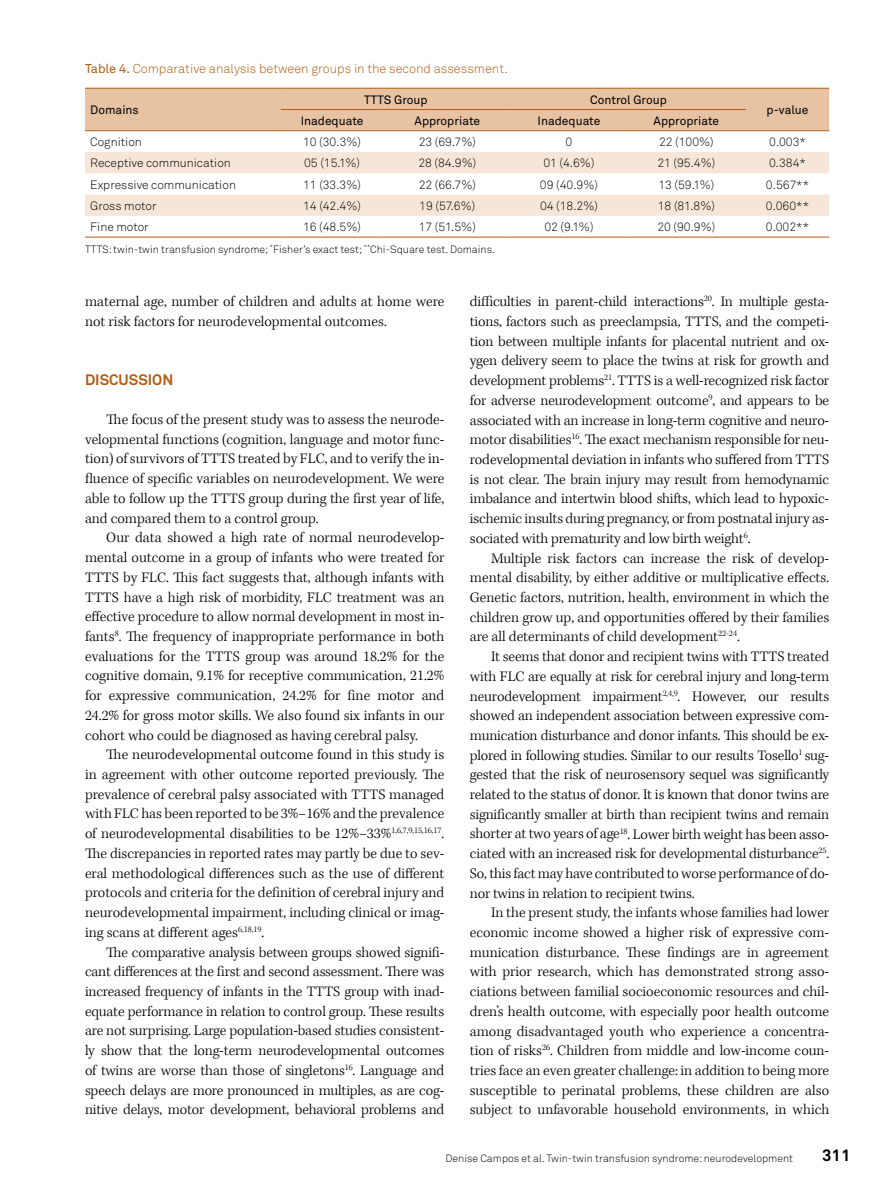
<style>
.page{position:relative;width:893px;height:1191px;background:#fff}
.page>*{position:absolute;margin:0;border:0;box-sizing:border-box;transform-origin:0 0}
.t1{font:700 16.5px "Akkurat Pro";color:#000}
.t2{font:300 15px/19.6px "Kepler Std";color:#000;text-align:justify}
.t3{font:700 15px "Akkurat Pro";color:#b15c12}
.t4{font:12.75px "Akkurat Light Pro";color:#b15c12}
.t5{font:12px "Akkurat Light Pro";color:#000}
.t6{font:12px "Akkurat Pro";color:#000}
.t7{font:10.5px "Akkurat Light Pro";color:#000}
.s1{font-family:"Akkurat Pro"}
</style>
<div class="page">
<div style="left:85px;top:89px;width:744px;height:41px;background:#e7c2a3"></div>
<svg style="left:85px;top:131px;width:744px;height:106px"></svg>
<svg style="left:85px;top:152px;width:744px;height:64px;fill:#f5e6d8"></svg>
<hr style="left:85px;top:130px;width:196px;height:1px;background:#b15c12">
<hr style="left:746px;top:130px;width:83px;height:1px;background:#b15c12">
<hr style="left:281px;top:109px;width:103px;height:1px;background:#b15c12">
<hr style="left:384px;top:109px;width:127px;height:1px;background:#b15c12">
<hr style="left:511px;top:109px;width:116px;height:1px;background:#b15c12">
<hr style="left:627px;top:109px;width:119px;height:1px;background:#b15c12">
<hr style="left:281px;top:130px;width:103px;height:1px;background:#b15c12">
<hr style="left:384px;top:130px;width:127px;height:1px;background:#b15c12">
<hr style="left:511px;top:130px;width:116px;height:1px;background:#b15c12">
<hr style="left:627px;top:130px;width:119px;height:1px;background:#b15c12">
<hr style="left:85px;top:88px;width:196px;height:1px;background:#b15c12">
<hr style="left:281px;top:88px;width:103px;height:1px;background:#b15c12">
<hr style="left:384px;top:88px;width:127px;height:1px;background:#b15c12">
<hr style="left:511px;top:88px;width:116px;height:1px;background:#b15c12">
<hr style="left:627px;top:88px;width:119px;height:1px;background:#b15c12">
<hr style="left:746px;top:88px;width:83px;height:1px;background:#b15c12">
<hr style="left:85px;top:237px;width:196px;height:1px;background:#b15c12">
<hr style="left:281px;top:237px;width:103px;height:1px;background:#b15c12">
<hr style="left:384px;top:237px;width:127px;height:1px;background:#b15c12">
<hr style="left:511px;top:237px;width:116px;height:1px;background:#b15c12">
<hr style="left:627px;top:237px;width:119px;height:1px;background:#b15c12">
<hr style="left:746px;top:237px;width:83px;height:1px;background:#b15c12">
<p class="t4" style="left:85px;top:61px;width:424px"><span class="s1">Table 4.</span> Comparative analysis between groups in the second assessment.</p>
<p class="t6" style="left:90px;top:103px;width:50px">Domains</p>
<p class="t6" style="left:364px;top:92px;width:65px">TTTS Group</p>
<p class="t6" style="left:590px;top:92px;width:78px">Control Group</p>
<p class="t6" style="left:301px;top:114px;width:64px">Inadequate</p>
<p class="t6" style="left:415px;top:114px;width:67px">Appropriate</p>
<p class="t6" style="left:538px;top:114px;width:64px">Inadequate</p>
<p class="t6" style="left:654px;top:114px;width:67px">Appropriate</p>
<p class="t6" style="left:767px;top:103px;width:43px">p-value</p>
<p class="t5" style="left:90px;top:135px;width:53px">Cognition</p>
<p class="t5" style="left:303px;top:135px;width:59px">10 (30.3%)</p>
<p class="t5" style="left:419px;top:135px;width:59px">23 (69.7%)</p>
<p class="t5" style="left:566px;top:135px;width:8px">0</p>
<p class="t5" style="left:659px;top:135px;width:56px">22 (100%)</p>
<p class="t5" style="left:769px;top:135px;width:38px">0.003*</p>
<p class="t5" style="left:90px;top:156px;width:142px">Receptive communication</p>
<p class="t5" style="left:304px;top:156px;width:57px">05 (15.1%)</p>
<p class="t5" style="left:418px;top:156px;width:59px">28 (84.9%)</p>
<p class="t5" style="left:543px;top:156px;width:53px">01 (4.6%)</p>
<p class="t5" style="left:657px;top:156px;width:59px">21 (95.4%)</p>
<p class="t5" style="left:769px;top:156px;width:38px">0.384*</p>
<p class="t5" style="left:90px;top:177px;width:147px">Expressive communication</p>
<p class="t5" style="left:303px;top:177px;width:59px">11 (33.3%)</p>
<p class="t5" style="left:419px;top:177px;width:59px">22 (66.7%)</p>
<p class="t5" style="left:540px;top:177px;width:59px">09 (40.9%)</p>
<p class="t5" style="left:658px;top:177px;width:57px">13 (59.1%)</p>
<p class="t5" style="left:766px;top:177px;width:45px">0.567**</p>
<p class="t5" style="left:90px;top:199px;width:68px">Gross motor</p>
<p class="t5" style="left:303px;top:199px;width:59px">14 (42.4%)</p>
<p class="t5" style="left:419px;top:199px;width:58px">19 (57.6%)</p>
<p class="t5" style="left:540px;top:199px;width:59px">04 (18.2%)</p>
<p class="t5" style="left:658px;top:199px;width:59px">18 (81.8%)</p>
<p class="t5" style="left:766px;top:199px;width:45px">0.060**</p>
<p class="t5" style="left:90px;top:220px;width:60px">Fine motor</p>
<p class="t5" style="left:303px;top:220px;width:59px">16 (48.5%)</p>
<p class="t5" style="left:419px;top:220px;width:59px">17 (51.5%)</p>
<p class="t5" style="left:544px;top:220px;width:51px">02 (9.1%)</p>
<p class="t5" style="left:657px;top:220px;width:59px">20 (90.9%)</p>
<p class="t5" style="left:766px;top:220px;width:45px">0.002**</p>
<p class="t7" style="left:85px;top:243px;width:411px">TTTS: twin-twin transfusion syndrome; <sup>*</sup>Fisher’s exact test; <sup>**</sup>Chi-Square test. Domains.</p>
<p class="t2" style="left:85px;top:292px;width:361px">maternal age, number of children and adults at home were not risk factors for neurodevelopmental outcomes.</p>
<p class="t3" style="left:85px;top:370px;width:90px">DISCUSSION</p>
<p class="t2" style="left:85px;top:410px;width:361px;text-indent:21px">The focus of the present study was to assess the neurode&shy;velopmental functions (cognition, language and motor func&shy;tion) of survivors of TTTS treated by FLC, and to verify the in&shy;fluence of specific variables on neurodevelopment. We were able to follow up the TTTS group during the first year of life, and compared them to a control group.</p>
<p class="t2" style="left:85px;top:528px;width:361px;text-indent:21px">Our data showed a high rate of normal neurodevelop&shy;mental outcome in a group of infants who were treated for TTTS by FLC. This fact suggests that, although infants with TTTS have a high risk of morbidity, FLC treatment was an effective procedure to allow normal development in most in&shy;fants<sup>8</sup>. The frequency of inappropriate performance in both evaluations for the TTTS group was around 18.2% for the cognitive domain, 9.1% for receptive communication, 21.2% for expressive communication, 24.2% for fine motor and 24.2% for gross motor skills. We also found six infants in our cohort who could be diagnosed as having cerebral palsy.</p>
<p class="t2" style="left:85px;top:745px;width:361px;text-indent:21px">The neurodevelopmental outcome found in this study is in agreement with other outcome reported previously. The prevalence of cerebral palsy associated with TTTS managed with FLC has been reported to be 3%–16% and the prevalence of neurodevelopmental disabilities to be 12%–33%<sup>1,6,7,9,15,16,17</sup>.<br>The discrepancies in reported rates may partly be due to sev&shy;eral methodological differences such as the use of different protocols and criteria for the definition of cerebral injury and neurodevelopmental impairment, including clinical or imag&shy;ing scans at different ages<sup>6,18,19</sup>.</p>
<p class="t2" style="left:85px;top:942px;width:361px;text-indent:21px">The comparative analysis between groups showed signifi&shy;cant differences at the first and second assessment. There was increased frequency of infants in the TTTS group with inad&shy;equate performance in relation to control group. These results are not surprising. Large population-based studies consistent&shy;ly show that the long-term neurodevelopmental outcomes of twins are worse than those of singletons<sup>16</sup>. Language and speech delays are more pronounced in multiples, as are cog&shy;nitive delays, motor development, behavioral problems and</p>
<p class="t2" style="left:470px;top:292px;width:361px">difficulties in parent-child interactions<sup>20</sup>. In multiple gesta&shy;tions, factors such as preeclampsia, TTTS, and the competi&shy;tion between multiple infants for placental nutrient and ox&shy;ygen delivery seem to place the twins at risk for growth and development problems<sup>21</sup>. TTTS is a well-recognized risk factor for adverse neurodevelopment outcome<sup>9</sup>, and appears to be associated with an increase in long-term cognitive and neuro&shy;motor disabilities<sup>16</sup>. The exact mechanism responsible for neu&shy;rodevelopmental deviation in infants who suffered from TTTS is not clear. The brain injury may result from hemodynamic imbalance and intertwin blood shifts, which lead to hypoxic&shy;ischemic insults during pregnancy, or from postnatal injury as&shy;sociated with prematurity and low birth weight<sup>6</sup>.</p>
<p class="t2" style="left:470px;top:548px;width:361px;text-indent:21px">Multiple risk factors can increase the risk of develop&shy;mental disability, by either additive or multiplicative effects.<br>Genetic factors, nutrition, health, environment in which the children grow up, and opportunities offered by their families are all determinants of child development<sup>22-24</sup>.</p>
<p class="t2" style="left:470px;top:647px;width:361px;text-indent:21px">It seems that donor and recipient twins with TTTS treated with FLC are equally at risk for cerebral injury and long-term neurodevelopment impairment<sup>2,4,9</sup>. However, our results showed an independent association between expressive com&shy;munication disturbance and donor infants. This should be ex&shy;plored in following studies. Similar to our results Tosello<sup>1</sup> sug&shy;gested that the risk of neurosensory sequel was significantly related to the status of donor. It is known that donor twins are significantly smaller at birth than recipient twins and remain shorter at two years of age<sup>18</sup>. Lower birth weight has been asso&shy;ciated with an increased risk for developmental disturbance<sup>25</sup>.<br>So, this fact may have contributed to worse performance of do&shy;nor twins in relation to recipient twins.</p>
<p class="t2" style="left:470px;top:903px;width:361px;text-indent:21px">In the present study, the infants whose families had lower economic income showed a higher risk of expressive com&shy;munication disturbance. These findings are in agreement with prior research, which has demonstrated strong asso&shy;ciations between familial socioeconomic resources and chil&shy;dren’s health outcome, with especially poor health outcome among disadvantaged youth who experience a concentra&shy;tion of risks<sup>26</sup>. Children from middle and low-income coun&shy;tries face an even greater challenge: in addition to being more susceptible to perinatal problems, these children are also subject to unfavorable household environments, in which</p>
<p class="t7" style="left:446px;top:1151px;width:349px">Denise Campos et al. Twin-twin transfusion syndrome: neurodevelopment</p>
<p class="t1" style="left:822px;top:1145px;width:30px">311</p>
</div>
